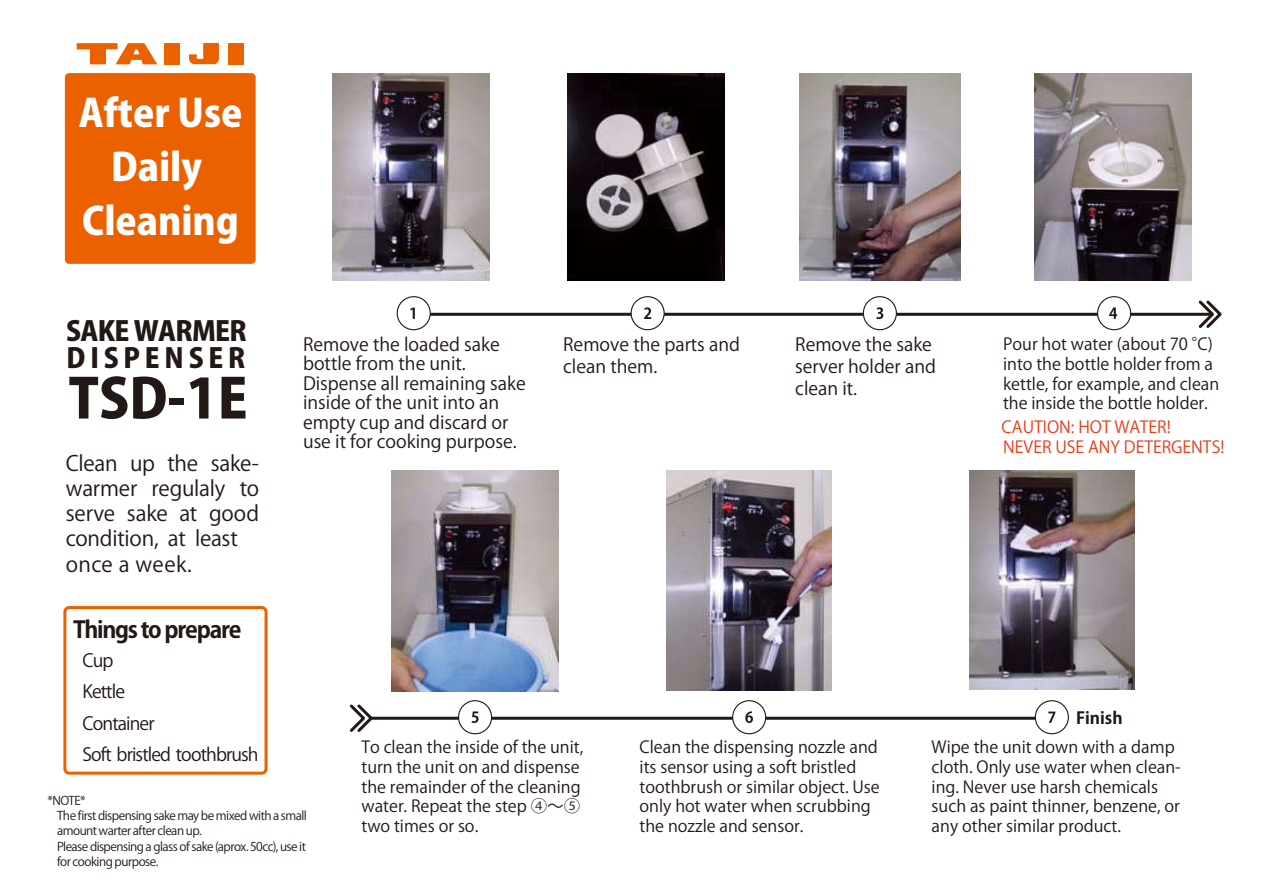
<style>
.page{position:relative;width:1263px;height:893px;background:#fff}
.page>*{position:absolute;margin:0;border:0;box-sizing:border-box;transform-origin:0 0}
.t1{font:800 54px "Koz Go Pro";color:#221815}
.t2{font:800 37.95px/54px "Koz Go Pro";color:#fff;text-align:center}
.t3{font:800 27px/27.6px "Koz Go Pro";letter-spacing:.075em;color:#221815}
.t4{font:700 22.95px "Koz Go Pro";letter-spacing:-.055em;color:#221815}
.t5{font:21px/25.2px "Koz Go Pro";letter-spacing:-.01em;color:#221815;text-align:justify}
.t6{font:18px/19.5px "Koz Go Pro";color:#221815}
.t7{font:18px/31.5px "Koz Go Pro";letter-spacing:-.05em;color:#221815}
.t8{font:16.5px/19.8px "Koz Go Pro";color:#221815}
.t9{font:16.5px/20.9px "Koz Go Pro";color:#e83918}
.t10{font:700 16.5px "Koz Go Pro";color:#221815}
.t11{font:12px/14.4px "Koz Go Pro";letter-spacing:-.045em;color:#221815}
</style>
<div class="page">
<div style="left:63px;top:606px;width:205px;height:169px;border:3px solid #eb6100;border-radius:4px"></div>
<img style="left:568px;top:73px;width:157px;height:207px">
<img style="left:800px;top:73px;width:160px;height:207px">
<img style="left:1034px;top:73px;width:157px;height:207px">
<img style="left:391px;top:471px;width:168px;height:220px">
<img style="left:666px;top:471px;width:166px;height:219px">
<img style="left:969px;top:471px;width:165px;height:218px">
<img style="left:333px;top:73px;width:157px;height:207px">
<div style="left:65px;top:73px;width:191px;height:191px;background:#eb6100;border-radius:4px"></div>
<svg style="left:77px;top:43px;width:80px;height:21px"></svg>
<div style="left:164px;top:43px;width:16px;height:21px;background:#eb6100"></div>
<svg style="left:189px;top:43px;width:30px;height:21px"></svg>
<div style="left:228px;top:43px;width:16px;height:21px;background:#eb6100"></div>
<hr style="left:411px;top:313px;width:801px;height:3px;background:#221815">
<hr style="left:371px;top:717px;width:684px;height:3px;background:#221815">
<div style="left:397px;top:297px;width:33px;height:33px;background:#fff;border-radius:50%"></div>
<div style="left:397px;top:296px;width:34px;height:34px;border:1px solid #221815;border-radius:50%"></div>
<svg style="left:410px;top:307px;width:5px;height:12px"></svg>
<div style="left:631px;top:297px;width:33px;height:33px;background:#fff;border-radius:50%"></div>
<div style="left:631px;top:296px;width:34px;height:34px;border:1px solid #221815;border-radius:50%"></div>
<svg style="left:644px;top:307px;width:7px;height:12px"></svg>
<div style="left:863px;top:297px;width:33px;height:33px;background:#fff;border-radius:50%"></div>
<div style="left:863px;top:296px;width:34px;height:34px;border:1px solid #221815;border-radius:50%"></div>
<svg style="left:876px;top:307px;width:7px;height:12px"></svg>
<div style="left:1097px;top:297px;width:33px;height:33px;background:#fff;border-radius:50%"></div>
<div style="left:1097px;top:296px;width:34px;height:34px;border:1px solid #221815;border-radius:50%"></div>
<svg style="left:1109px;top:307px;width:8px;height:12px"></svg>
<div style="left:459px;top:701px;width:33px;height:33px;background:#fff;border-radius:50%"></div>
<div style="left:458px;top:700px;width:34px;height:34px;border:1px solid #221815;border-radius:50%"></div>
<svg style="left:471px;top:711px;width:8px;height:12px"></svg>
<div style="left:733px;top:701px;width:33px;height:33px;background:#fff;border-radius:50%"></div>
<div style="left:732px;top:700px;width:34px;height:34px;border:1px solid #221815;border-radius:50%"></div>
<svg style="left:745px;top:711px;width:8px;height:12px"></svg>
<div style="left:1035px;top:701px;width:33px;height:33px;background:#fff;border-radius:50%"></div>
<div style="left:1035px;top:700px;width:34px;height:34px;border:1px solid #221815;border-radius:50%"></div>
<svg style="left:1048px;top:711px;width:7px;height:12px"></svg>
<svg style="left:349px;top:704px;width:26px;height:28px"></svg>
<svg style="left:1196px;top:300px;width:26px;height:28px"></svg>
<h2 class="t2" style="left:79px;top:88px;width:165px">After Use<br>Daily<br>Cleaning</h2>
<h3 class="t3" style="left:66px;top:319px;width:182px">SAKE WARMER<br>DISPENSER</h3>
<h1 class="t1" style="left:68px;top:363px;width:181px">TSD-1E</h1>
<p class="t5" style="left:66px;top:451px;width:195px">Clean up the sake&shy;warmer regulaly to serve sake at good condition, at least　once a week.</p>
<h3 class="t4" style="left:73px;top:615px;width:170px">Things to prepare</h3>
<p class="t6" style="left:303px;top:335px;width:224px">Remove the loaded sake bottle from the unit.<br>Dispense all remaining sake inside of the unit into an empty cup and discard or use it for cooking purpose.</p>
<p class="t6" style="left:563px;top:334px;width:178px;line-height:21.6px">Remove the parts and clean them.</p>
<p class="t6" style="left:795px;top:334px;width:142px;line-height:21.6px">Remove the sake server holder and clean it.</p>
<p class="t8" style="left:1003px;top:335px;width:218px">Pour hot water (about 70 °C) into the bottle holder from a kettle, for example, and clean the inside the bottle holder.</p>
<p class="t9" style="left:1002px;top:416px;width:224px">CAUTION: HOT WATER!<br>NEVER USE ANY DETERGENTS!</p>
<p class="t7" style="left:82px;top:645px;width:178px">Cup<br>Kettle<br>Container<br>Soft bristled toothbrush</p>
<p class="t11" style="left:48px;top:793px;width:40px">*NOTE*</p>
<p class="t11" style="left:57px;top:840px;width:251px">Please dispensing a glass of sake (aprox. 50cc), use it for cooking purpose.</p>
<p class="t11" style="left:57px;top:809px;width:251px">The first dispensing sake may be mixed with a small amount warter after clean up.</p>
<p class="t10" style="left:1076px;top:707px;width:48px">Finish</p>
<p class="t8" style="left:362px;top:737px;width:223px">To clean the inside of the unit, turn the unit on and dispense the remainder of the cleaning water. Repeat the step ④～⑤ two times or so.</p>
<p class="t8" style="left:640px;top:737px;width:242px">Clean the dispensing nozzle and its sensor using a soft bristled toothbrush or similar object. Use only hot water when scrubbing the nozzle and sensor.</p>
<p class="t8" style="left:932px;top:737px;width:251px">Wipe the unit down with a damp cloth. Only use water when clean&shy;ing. Never use harsh chemicals such as paint thinner, benzene, or any other similar product.</p>
</div>
